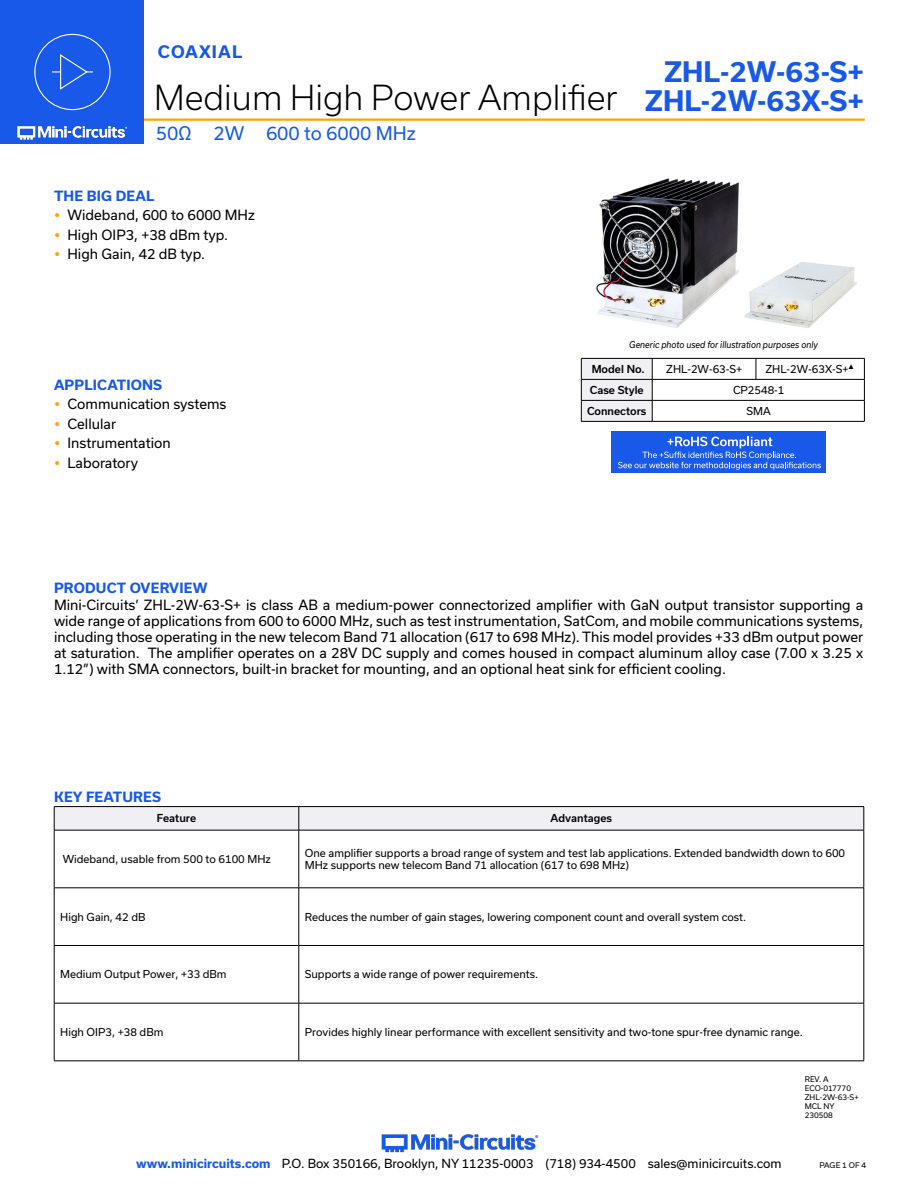
<style>
.page{position:relative;width:918px;height:1188px;background:#fff}
.page>*{position:absolute;margin:0;border:0;box-sizing:border-box;transform-origin:0 0}
.t1{font:300 33px "Usual";color:#000}
.t2{font:700 27px "Usual";color:#1859ea}
.t3{font:18px "Usual";color:#1859ea}
.t4{font:700 16.5px "Usual";letter-spacing:.065em;color:#1859ea}
.Regular_Copy{font:13.5px/16.2px "Usual";color:#000;text-align:justify}
.Blue_Headers{font:700 13.5px "Usual";letter-spacing:.015em;color:#1859ea}
.t5{font:12px "Usual";color:#000}
.Table_Body_Left_Just{font:10.5px/12.6px "Usual";color:#000}
.Table_Header_Center{font:500 10.5px "Usual";color:#000}
.Table_Body_Center{font:10.5px "Usual";color:#000}
.t6{font:italic 9px "Usual";color:#000;scale:.9 1}
.Revision{font:7.5px "Usual";color:#000}
.s1{font-weight:700;font-size:27px;color:#1859ea}
.s2{font-weight:700;color:#1859ea}
</style>
<div class="page">
<img style="left:381px;top:1134px;width:158px;height:19px">
<hr style="left:112px;top:118px;width:753px;height:3px;background:#ffa300">
<div style="left:0;top:0;width:144px;height:144px;background:#1859ea"></div>
<img style="left:17px;top:120px;width:128px;height:20px">
<div style="left:34px;top:34px;width:77px;height:76px;border:1px solid #fff;border-radius:50%"></div>
<svg style="left:52px;top:54px;width:41px;height:36px"></svg>
<div style="left:612px;top:431px;width:214px;height:42px;background:#1859ea"></div>
<svg style="left:618px;top:437px;width:203px;height:33px"></svg>
<hr style="left:652px;top:358px;width:104px;height:1px;background:#000">
<hr style="left:756px;top:358px;width:109px;height:1px;background:#000">
<svg style="left:756px;top:359px;width:1px;height:20px"></svg>
<hr style="left:652px;top:379px;width:104px;height:1px;background:#000">
<hr style="left:756px;top:379px;width:109px;height:1px;background:#000">
<hr style="left:652px;top:400px;width:104px;height:1px;background:#000">
<svg style="left:581px;top:358px;width:72px;height:63px"></svg>
<hr style="left:756px;top:400px;width:109px;height:1px;background:#000">
<svg style="left:864px;top:359px;width:1px;height:62px"></svg>
<hr style="left:581px;top:421px;width:71px;height:1px;background:#000">
<hr style="left:652px;top:421px;width:104px;height:1px;background:#000">
<hr style="left:756px;top:421px;width:109px;height:1px;background:#000">
<img style="left:596px;top:178px;width:143px;height:150px">
<img style="left:744px;top:262px;width:113px;height:66px">
<hr style="left:54px;top:806px;width:245px;height:1px;background:#000">
<hr style="left:299px;top:806px;width:565px;height:1px;background:#000">
<svg style="left:54px;top:807px;width:811px;height:23px"></svg>
<hr style="left:54px;top:830px;width:245px;height:1px;background:#000">
<hr style="left:54px;top:830px;width:1px;height:58px;background:#000">
<hr style="left:299px;top:830px;width:565px;height:1px;background:#000">
<hr style="left:299px;top:830px;width:1px;height:58px;background:#000">
<hr style="left:864px;top:830px;width:1px;height:58px;background:#000">
<hr style="left:54px;top:888px;width:245px;height:1px;background:#000">
<hr style="left:54px;top:888px;width:1px;height:57px;background:#000">
<hr style="left:299px;top:888px;width:565px;height:1px;background:#000">
<hr style="left:299px;top:888px;width:1px;height:57px;background:#000">
<hr style="left:864px;top:888px;width:1px;height:57px;background:#000">
<hr style="left:54px;top:945px;width:245px;height:1px;background:#000">
<hr style="left:54px;top:946px;width:1px;height:57px;background:#000">
<hr style="left:299px;top:945px;width:565px;height:1px;background:#000">
<hr style="left:299px;top:946px;width:1px;height:57px;background:#000">
<hr style="left:864px;top:946px;width:1px;height:57px;background:#000">
<hr style="left:54px;top:1003px;width:245px;height:1px;background:#000">
<hr style="left:54px;top:1003px;width:1px;height:58px;background:#000">
<hr style="left:299px;top:1003px;width:565px;height:1px;background:#000">
<hr style="left:299px;top:1003px;width:1px;height:58px;background:#000">
<hr style="left:864px;top:1003px;width:1px;height:58px;background:#000">
<hr style="left:54px;top:1061px;width:245px;height:1px;background:#000">
<hr style="left:299px;top:1061px;width:565px;height:1px;background:#000">
<p class="t4" style="left:158px;top:42px;width:86px">COAXIAL</p>
<h2 class="t2" style="left:664px;top:57px;width:201px">ZHL-2W-63-S+</h2>
<h1 class="t1" style="left:154px;top:79px;width:711px">Medium High Power Amplifier <span class="s1">ZHL-2W-63X-S+</span></h1>
<h3 class="t3" style="left:156px;top:123px;width:262px">50Ω 2W 600 to 6000 MHz</h3>
<p class="Blue_Headers" style="left:54px;top:188px;width:102px">THE BIG DEAL</p>
<p class="Regular_Copy" style="left:68px;top:207px;width:189px">Wideband, 600 to 6000 MHz</p>
<p class="Regular_Copy" style="left:68px;top:226px;width:162px">High OIP3, +38 dBm typ.</p>
<p class="Regular_Copy" style="left:68px;top:246px;width:139px">High Gain, 42 dB typ.</p>
<p class="Blue_Headers" style="left:54px;top:377px;width:110px">APPLICATIONS</p>
<p class="Regular_Copy" style="left:68px;top:396px;width:161px">Communication systems</p>
<p class="Regular_Copy" style="left:68px;top:415px;width:50px">Cellular</p>
<p class="Regular_Copy" style="left:68px;top:435px;width:105px">Instrumentation</p>
<p class="Regular_Copy" style="left:68px;top:454px;width:72px">Laboratory</p>
<p class="t6" style="left:629px;top:339px;width:211px">Generic photo used for illustration purposes only</p>
<p class="Table_Header_Center" style="left:592px;top:363px;width:55px">Model No.</p>
<p class="Table_Body_Center" style="left:666px;top:363px;width:78px">ZHL-2W-63-S+</p>
<p class="Table_Body_Center" style="left:765px;top:363px;width:92px">ZHL-2W-63X-S+<sup>▲</sup></p>
<p class="Table_Header_Center" style="left:590px;top:384px;width:55px">Case Style</p>
<p class="Table_Body_Center" style="left:733px;top:384px;width:53px">CP2548-1</p>
<p class="Table_Header_Center" style="left:587px;top:405px;width:61px">Connectors</p>
<p class="Table_Body_Center" style="left:746px;top:405px;width:26px">SMA</p>
<p class="Blue_Headers" style="left:54px;top:580px;width:155px">PRODUCT OVERVIEW</p>
<p class="Regular_Copy" style="left:54px;top:596px;width:811px">Mini-Circuits’ ZHL-2W-63-S+ is class AB a medium-power connectorized amplifier with GaN output transistor supporting a wide range of applications from 600 to 6000 MHz, such as test instrumentation, SatCom, and mobile communications systems, including those operating in the new telecom Band 71 allocation (617 to 698 MHz). This model provides +33 dBm output power at saturation. The amplifier operates on a 28V DC supply and comes housed in compact aluminum alloy case (7.00 x 3.25 x 1.12”) with SMA connectors, built-in bracket for mounting, and an optional heat sink for efficient cooling.</p>
<p class="Blue_Headers" style="left:54px;top:789px;width:108px">KEY FEATURES</p>
<p class="Table_Header_Center" style="left:157px;top:812px;width:41px">Feature</p>
<p class="Table_Header_Center" style="left:551px;top:812px;width:63px">Advantages</p>
<p class="Table_Body_Left_Just" style="left:63px;top:853px;width:210px">Wideband, usable from 500 to 6100 MHz</p>
<p class="Table_Body_Left_Just" style="left:305px;top:846px;width:542px">One amplifier supports a broad range of system and test lab applications. Extended bandwidth down to 600<br>MHz supports new telecom Band 71 allocation (617 to 698 MHz)</p>
<p class="Table_Body_Left_Just" style="left:60px;top:910px;width:87px">High Gain, 42 dB</p>
<p class="Table_Body_Left_Just" style="left:305px;top:910px;width:443px">Reduces the number of gain stages, lowering component count and overall system cost.</p>
<p class="Table_Body_Left_Just" style="left:60px;top:968px;width:168px">Medium Output Power, +33 dBm</p>
<p class="Table_Body_Left_Just" style="left:305px;top:968px;width:235px">Supports a wide range of power requirements.</p>
<p class="Table_Body_Left_Just" style="left:60px;top:1026px;width:105px">High OIP3, +38 dBm</p>
<p class="Table_Body_Left_Just" style="left:305px;top:1026px;width:499px">Provides highly linear performance with excellent sensitivity and two-tone spur-free dynamic range.</p>
<p class="Revision" style="left:805px;top:1075px;width:25px">REV. A</p>
<p class="Revision" style="left:805px;top:1084px;width:48px">ECO-017770</p>
<p class="Revision" style="left:805px;top:1093px;width:56px">ZHL-2W-63-S+</p>
<p class="Revision" style="left:805px;top:1102px;width:31px">MCL NY</p>
<p class="Revision" style="left:805px;top:1111px;width:30px">230508</p>
<p class="t5" style="left:136px;top:1157px;width:647px"><span class="s2">www.minicircuits.com</span> P.O. Box 350166, Brooklyn, NY 11235-0003 (718) 934-4500 sales@minicircuits.com</p>
<p class="Revision" style="left:819px;top:1161px;width:48px">PAGE 1 OF 4</p>
</div>
